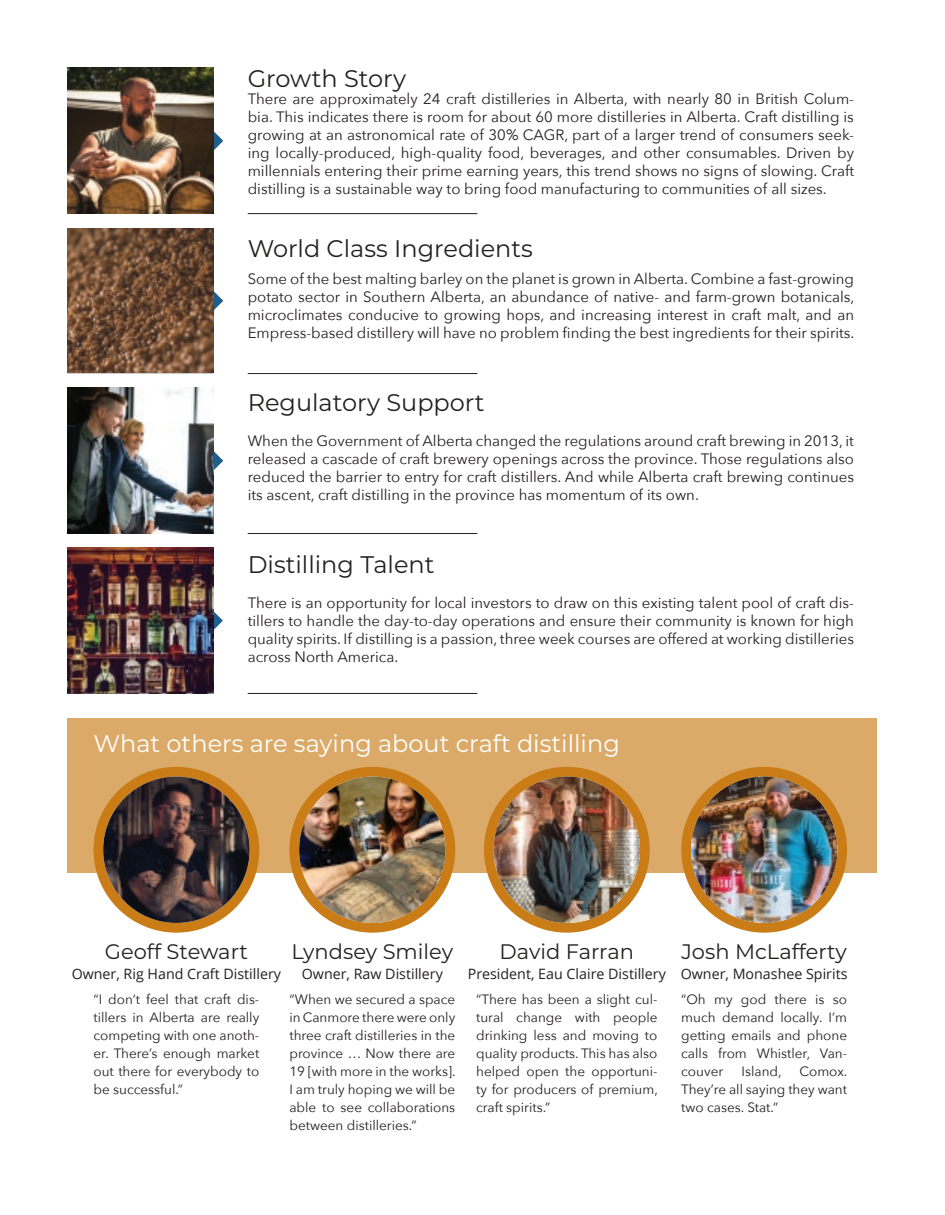
<style>
.page{position:relative;width:945px;height:1215px;background:#fff}
.page>*{position:absolute;margin:0;border:0;box-sizing:border-box;transform-origin:0 0}
.t1{font:24px "Montserrat";color:#222120}
.t2{font:24px "Montserrat";color:#fff}
.t3{font:21px "Montserrat";color:#222120}
.Body_Copy{font:15px/18px "Avenir Next";color:#231f20;text-align:justify}
.t4{font:14.25px "Open Sans";color:#231f20}
.Body_Copy-2{font:13.5px/18px "Avenir Next";color:#231f20;text-align:justify}
</style>
<div class="page">
<svg style="left:213px;top:451px;width:10px;height:20px"></svg>
<img style="left:68px;top:388px;width:145px;height:146px">
<hr style="left:248px;top:533px;width:229px;height:1px;background:#222120">
<div style="left:68px;top:718px;width:810px;height:154px;background:#dcaa68"></div>
<div style="left:93px;top:767px;width:166px;height:166px;background:#ca7d16;border-radius:50%"></div>
<img style="left:103px;top:777px;width:147px;height:146px;border-radius:73px">
<div style="left:289px;top:767px;width:166px;height:166px;background:#ca7d16;border-radius:50%"></div>
<img style="left:299px;top:777px;width:147px;height:146px;border-radius:73px">
<div style="left:681px;top:767px;width:166px;height:166px;background:#ca7d16;border-radius:50%"></div>
<img style="left:691px;top:777px;width:146px;height:146px;border-radius:73px">
<div style="left:484px;top:767px;width:166px;height:166px;background:#ca7d16;border-radius:50%"></div>
<img style="left:494px;top:777px;width:146px;height:146px;border-radius:73px">
<svg style="left:213px;top:291px;width:10px;height:20px"></svg>
<img style="left:68px;top:229px;width:145px;height:144px">
<hr style="left:248px;top:213px;width:229px;height:1px;background:#222120">
<hr style="left:248px;top:373px;width:229px;height:1px;background:#222120">
<svg style="left:213px;top:611px;width:10px;height:19px"></svg>
<img style="left:67px;top:548px;width:146px;height:146px">
<hr style="left:248px;top:693px;width:229px;height:1px;background:#222120">
<svg style="left:213px;top:131px;width:10px;height:20px"></svg>
<img style="left:68px;top:68px;width:145px;height:146px">
<p class="t1" style="left:248px;top:62px;width:160px">Growth Story</p>
<p class="Body_Copy" style="left:248px;top:89px;width:608px">There are approximately 24 craft distilleries in Alberta, with nearly 80 in British Colum&shy;bia. This indicates there is room for about 60 more distilleries in Alberta. Craft distilling is growing at an astronomical rate of 30% CAGR, part of a larger trend of consumers seek&shy;ing locally-produced, high-quality food, beverages, and other consumables. Driven by millennials entering their prime earning years, this trend shows no signs of slowing. Craft distilling is a sustainable way to bring food manufacturing to communities of all sizes.</p>
<p class="t1" style="left:248px;top:232px;width:287px">World Class Ingredients</p>
<p class="Body_Copy" style="left:248px;top:269px;width:608px">Some of the best malting barley on the planet is grown in Alberta. Combine a fast-growing potato sector in Southern Alberta, an abundance of native- and farm-grown botanicals, microclimates conducive to growing hops, and increasing interest in craft malt, and an Empress-based distillery will have no problem finding the best ingredients for their spirits.</p>
<p class="t1" style="left:248px;top:386px;width:238px">Regulatory Support</p>
<p class="Body_Copy" style="left:248px;top:431px;width:608px">When the Government of Alberta changed the regulations around craft brewing in 2013, it released a cascade of craft brewery openings across the province. Those regulations also reduced the barrier to entry for craft distillers. And while Alberta craft brewing continues its ascent, craft distilling in the province has momentum of its own.</p>
<p class="t1" style="left:248px;top:548px;width:188px">Distilling Talent</p>
<p class="Body_Copy" style="left:248px;top:593px;width:608px">There is an opportunity for local investors to draw on this existing talent pool of craft dis&shy;tillers to handle the day-to-day operations and ensure their community is known for high quality spirits. If distilling is a passion, three week courses are offered at working distilleries across North America.</p>
<p class="t2" style="left:93px;top:727px;width:528px">What others are saying about craft distilling</p>
<p class="t3" style="left:105px;top:938px;width:145px">Geoff Stewart</p>
<p class="Body_Copy-2" style="left:93px;top:989px;width:167px">“I don’t feel that craft dis&shy;tillers in Alberta are really competing with one anoth&shy;er. There’s enough market out there for everybody to be successful.”</p>
<p class="Body_Copy-2" style="left:681px;top:989px;width:167px">“Oh my god there is so much demand locally. I’m getting emails and phone calls from Whistler, Van&shy;couver</p>
<p class="t3" style="left:681px;top:938px;width:167px">Josh McLafferty</p>
<p class="t4" style="left:681px;top:964px;width:168px">Owner, Monashee Spirits</p>
<p class="t3" style="left:292px;top:938px;width:163px">Lyndsey Smiley</p>
<p class="Body_Copy-2" style="left:289px;top:989px;width:168px">“When we secured a space in Canmore there were only three craft distilleries in the province … Now there are 19 [with more in the works].<br>I am truly hoping we will be able to see collaborations between distilleries.”</p>
<p class="t3" style="left:500px;top:938px;width:136px">David Farran</p>
<p class="t4" style="left:468px;top:964px;width:200px">President, Eau Claire Distillery</p>
<p class="t4" style="left:72px;top:964px;width:211px">Owner, Rig Hand Craft Distillery</p>
<p class="t4" style="left:302px;top:964px;width:143px">Owner, Raw Distillery</p>
<p class="Body_Copy-2" style="left:476px;top:989px;width:183px">“There has been a slight cul&shy;tural change with people drinking less and moving to quality products. This has also helped open the opportuni&shy;ty for producers of premium, craft spirits.”</p>
<p class="Body_Copy-2" style="left:742px;top:1061px;width:42px">Island,</p>
<p class="Body_Copy-2" style="left:681px;top:1061px;width:168px;text-indent:118px">Comox.<br>They’re all saying they want two cases. Stat.”</p>
</div>
